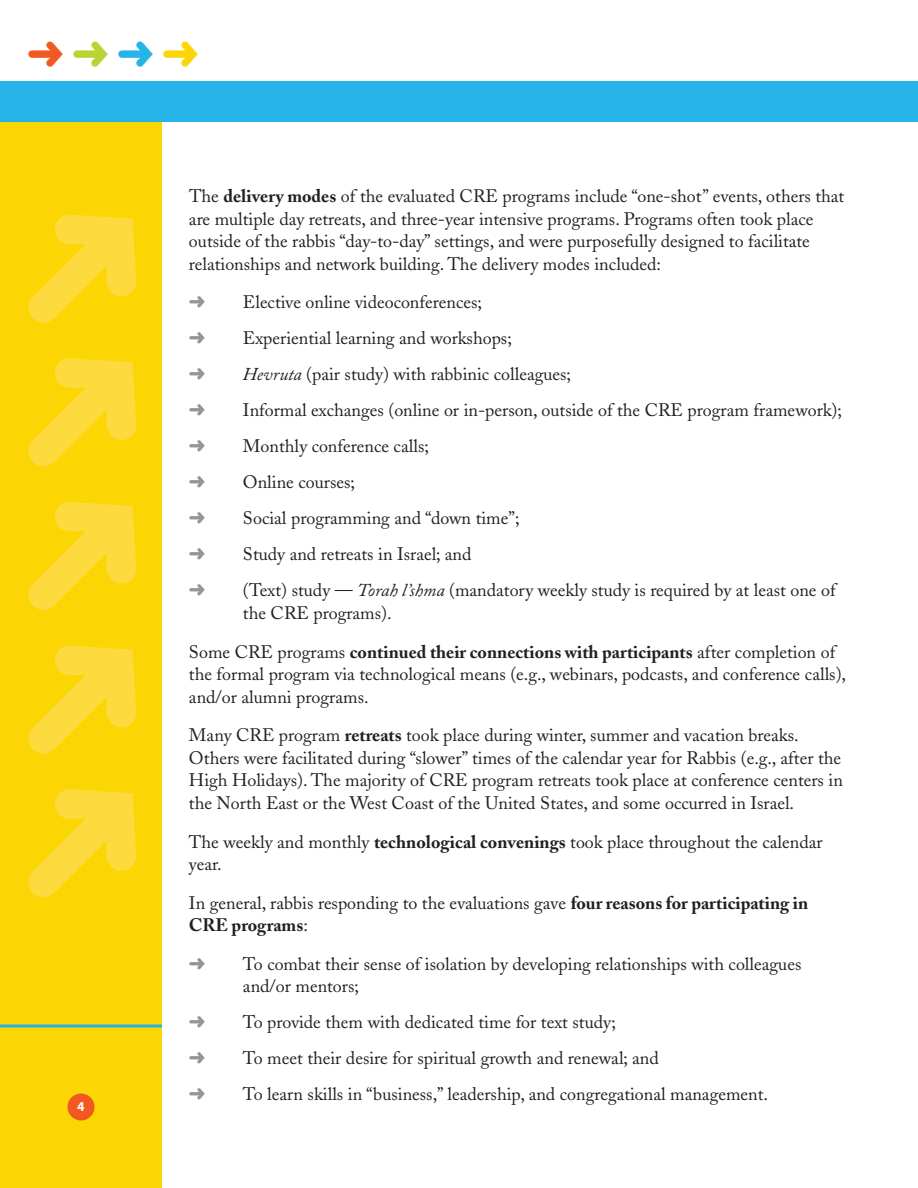
<style>
.page{position:relative;width:918px;height:1188px;background:#fff}
.page>*{position:absolute;margin:0;border:0;box-sizing:border-box;transform-origin:0 0}
.t1{font:40.05px "Zapf Dingbats";color:#f15921}
.t2{font:18px/22.5px "Adobe Caslon";color:#231f20}
.t3{font:700 13.5px "Myriad";color:#fff}
.s1{color:#b8d432}
.s2{color:#26b3e8}
.s3{color:#fcd604}
.s4{font-weight:700}
.s5{font-style:italic}
</style>
<div class="page">
<div style="left:0;top:108px;width:162px;height:1080px;background:#fcd604"></div>
<div style="left:0;top:81px;width:918px;height:41px;background:#26b3e8"></div>
<div style="left:68px;top:1094px;width:26px;height:26px;background:#f15921;border-radius:50%"></div>
<hr style="left:0;top:1025px;width:162px;height:3px;background:#26b3e8">
<svg style="left:28px;top:789px;width:109px;height:109px"></svg>
<svg style="left:28px;top:645px;width:109px;height:109px"></svg>
<svg style="left:28px;top:502px;width:109px;height:108px"></svg>
<svg style="left:28px;top:358px;width:109px;height:109px"></svg>
<svg style="left:28px;top:214px;width:109px;height:109px"></svg>
<h1 class="t1" style="left:27px;top:31px;width:174px">➜<span class="s1">➜</span><span class="s2">➜</span><span class="s3">➜</span></h1>
<p class="t3" style="left:77px;top:1102px;width:9px">4</p>
<p class="t2" style="left:189px;top:187px;width:657px">The <span class="s4">delivery modes</span> of the evaluated CRE programs include “one-shot” events, others that are multiple day retreats, and three-year intensive programs. Programs often took place outside of the rabbis “day-to-day” settings, and were purposefully designed to facilitate relationships and network building. The delivery modes included:</p>
<p class="t2" style="left:243px;top:293px;width:241px">Elective online videoconferences;</p>
<p class="t2" style="left:243px;top:329px;width:270px">Experiential learning and workshops;</p>
<p class="t2" style="left:243px;top:365px;width:330px"><span class="s5">Hevruta</span> (pair study) with rabbinic colleagues;</p>
<p class="t2" style="left:243px;top:401px;width:601px">Informal exchanges (online or in-person, outside of the CRE program framework);</p>
<p class="t2" style="left:243px;top:437px;width:188px">Monthly conference calls;</p>
<p class="t2" style="left:243px;top:473px;width:114px">Online courses;</p>
<p class="t2" style="left:243px;top:509px;width:278px">Social programming and “down time”;</p>
<p class="t2" style="left:243px;top:545px;width:230px">Study and retreats in Israel; and</p>
<p class="t2" style="left:243px;top:581px;width:594px">(Text) study — <span class="s5">Torah l’shma</span> (mandatory weekly study is required by at least one of the CRE programs).</p>
<p class="t2" style="left:189px;top:642px;width:659px">Some CRE programs <span class="s4">continued their connections with participants</span> after completion of the formal program via technological means (e.g., webinars, podcasts, and conference calls), and/or alumni programs.</p>
<p class="t2" style="left:189px;top:726px;width:655px">Many CRE program <span class="s4">retreats</span> took place during winter, summer and vacation breaks.<br>Others were facilitated during “slower” times of the calendar year for Rabbis (e.g., after the High Holidays). The majority of CRE program retreats took place at conference centers in the North East or the West Coast of the United States, and some occurred in Israel.</p>
<p class="t2" style="left:189px;top:832px;width:635px">The weekly and monthly <span class="s4">technological convenings</span> took place throughout the calendar year.</p>
<p class="t2" style="left:189px;top:894px;width:621px">In general, rabbis responding to the evaluations gave <span class="s4">four reasons for participating in<br>CRE programs</span>:</p>
<p class="t2" style="left:243px;top:955px;width:560px">To combat their sense of isolation by developing relationships with colleagues and/or mentors;</p>
<p class="t2" style="left:243px;top:1013px;width:375px">To provide them with dedicated time for text study;</p>
<p class="t2" style="left:243px;top:1049px;width:417px">To meet their desire for spiritual growth and renewal; and</p>
<p class="t2" style="left:243px;top:1085px;width:527px">To learn skills in “business,” leadership, and congregational management.</p>
</div>
